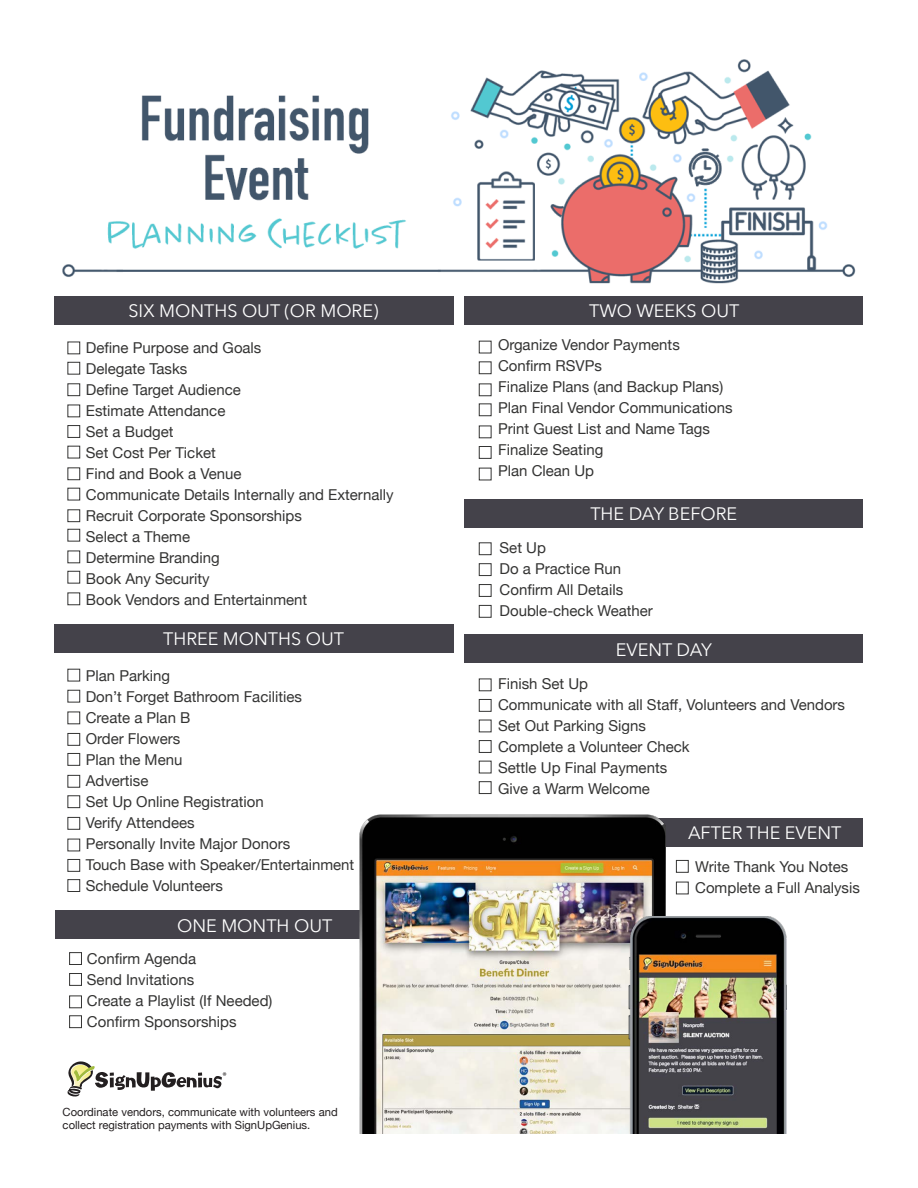
<style>
.page{position:relative;width:918px;height:1188px;background:#fff}
.page>*{position:absolute;margin:0;border:0;box-sizing:border-box;transform-origin:0 0}
.t1{font:18px "Avenir Next";color:#fff}
.t2{font:15px "Helvetica Neue";color:#343433}
.t3{font:11.25px/13.5px "Helvetica Neue";color:#231f20}
</style>
<div class="page">
<svg style="left:67px;top:1061px;width:159px;height:36px"></svg>
<div style="left:55px;top:911px;width:399px;height:28px;background:#44424a"></div>
<div style="left:69px;top:952px;width:13px;height:13px;border:1px solid #343433"></div>
<div style="left:69px;top:973px;width:13px;height:13px;border:1px solid #343433"></div>
<div style="left:69px;top:996px;width:13px;height:12px;border:1px solid #343433"></div>
<div style="left:69px;top:1015px;width:13px;height:13px;border:1px solid #343433"></div>
<div style="left:464px;top:296px;width:399px;height:28px;background:#44424a"></div>
<div style="left:479px;top:341px;width:13px;height:12px;background:#fff;border:1px solid #343433"></div>
<div style="left:479px;top:361px;width:13px;height:13px;background:#fff;border:1px solid #343433"></div>
<div style="left:479px;top:384px;width:13px;height:12px;background:#fff;border:1px solid #343433"></div>
<div style="left:479px;top:403px;width:13px;height:13px;background:#fff;border:1px solid #343433"></div>
<div style="left:479px;top:426px;width:13px;height:12px;background:#fff;border:1px solid #343433"></div>
<div style="left:479px;top:446px;width:13px;height:13px;background:#fff;border:1px solid #343433"></div>
<div style="left:479px;top:468px;width:13px;height:12px;background:#fff;border:1px solid #343433"></div>
<div style="left:464px;top:499px;width:399px;height:29px;background:#44424a"></div>
<div style="left:479px;top:542px;width:13px;height:13px;background:#fff;border:1px solid #343433"></div>
<div style="left:479px;top:563px;width:13px;height:13px;background:#fff;border:1px solid #343433"></div>
<div style="left:479px;top:584px;width:13px;height:13px;background:#fff;border:1px solid #343433"></div>
<div style="left:479px;top:605px;width:13px;height:13px;background:#fff;border:1px solid #343433"></div>
<div style="left:464px;top:635px;width:399px;height:28px;background:#44424a"></div>
<div style="left:464px;top:818px;width:399px;height:28px;background:#44424a"></div>
<div style="left:479px;top:679px;width:13px;height:12px;background:#fff;border:1px solid #343433"></div>
<div style="left:676px;top:860px;width:13px;height:13px;background:#fff;border:1px solid #343433"></div>
<div style="left:479px;top:740px;width:13px;height:13px;background:#fff;border:1px solid #343433"></div>
<div style="left:479px;top:699px;width:13px;height:13px;background:#fff;border:1px solid #343433"></div>
<div style="left:676px;top:882px;width:13px;height:12px;background:#fff;border:1px solid #343433"></div>
<div style="left:479px;top:761px;width:13px;height:12px;background:#fff;border:1px solid #343433"></div>
<div style="left:479px;top:720px;width:13px;height:12px;background:#fff;border:1px solid #343433"></div>
<div style="left:479px;top:781px;width:13px;height:13px;background:#fff;border:1px solid #343433"></div>
<div style="left:54px;top:296px;width:400px;height:29px;background:#44424a"></div>
<div style="left:67px;top:342px;width:13px;height:12px;border:1px solid #343433"></div>
<div style="left:67px;top:362px;width:13px;height:13px;border:1px solid #343433"></div>
<div style="left:67px;top:383px;width:13px;height:13px;border:1px solid #343433"></div>
<div style="left:67px;top:405px;width:13px;height:12px;border:1px solid #343433"></div>
<div style="left:67px;top:425px;width:13px;height:13px;border:1px solid #343433"></div>
<div style="left:67px;top:446px;width:13px;height:12px;border:1px solid #343433"></div>
<div style="left:67px;top:529px;width:13px;height:13px;border:1px solid #343433"></div>
<div style="left:67px;top:467px;width:13px;height:13px;border:1px solid #343433"></div>
<div style="left:67px;top:551px;width:13px;height:12px;border:1px solid #343433"></div>
<div style="left:67px;top:488px;width:13px;height:12px;border:1px solid #343433"></div>
<div style="left:67px;top:571px;width:13px;height:13px;border:1px solid #343433"></div>
<div style="left:67px;top:509px;width:13px;height:13px;border:1px solid #343433"></div>
<div style="left:67px;top:593px;width:13px;height:12px;border:1px solid #343433"></div>
<div style="left:54px;top:624px;width:400px;height:29px;background:#44424a"></div>
<div style="left:67px;top:669px;width:13px;height:12px;border:1px solid #343433"></div>
<div style="left:67px;top:690px;width:13px;height:12px;border:1px solid #343433"></div>
<div style="left:67px;top:712px;width:13px;height:12px;border:1px solid #343433"></div>
<div style="left:67px;top:733px;width:13px;height:13px;border:1px solid #343433"></div>
<div style="left:67px;top:753px;width:13px;height:13px;border:1px solid #343433"></div>
<div style="left:67px;top:775px;width:13px;height:13px;border:1px solid #343433"></div>
<div style="left:67px;top:839px;width:13px;height:12px;border:1px solid #343433"></div>
<div style="left:67px;top:795px;width:13px;height:13px;border:1px solid #343433"></div>
<div style="left:67px;top:859px;width:13px;height:13px;border:1px solid #343433"></div>
<div style="left:67px;top:817px;width:13px;height:13px;border:1px solid #343433"></div>
<div style="left:67px;top:879px;width:13px;height:13px;border:1px solid #343433"></div>
<img style="left:360px;top:815px;width:306px;height:319px">
<img style="left:629px;top:917px;width:157px;height:217px">
<img style="left:62px;top:59px;width:794px;height:225px">
<p class="t1" style="left:128px;top:295px;width:252px">SIX MONTHS OUT (OR MORE)</p>
<p class="t2" style="left:86px;top:337px;width:177px">Define Purpose and Goals</p>
<p class="t2" style="left:86px;top:358px;width:103px">Delegate Tasks</p>
<p class="t2" style="left:86px;top:379px;width:156px">Define Target Audience</p>
<p class="t2" style="left:86px;top:400px;width:141px">Estimate Attendance</p>
<p class="t2" style="left:86px;top:421px;width:89px">Set a Budget</p>
<p class="t2" style="left:86px;top:442px;width:132px">Set Cost Per Ticket</p>
<p class="t2" style="left:86px;top:463px;width:157px">Find and Book a Venue</p>
<p class="t2" style="left:86px;top:484px;width:309px">Communicate Details Internally and Externally</p>
<p class="t2" style="left:86px;top:505px;width:218px">Recruit Corporate Sponsorships</p>
<p class="t2" style="left:86px;top:526px;width:106px">Select a Theme</p>
<p class="t2" style="left:86px;top:547px;width:135px">Determine Branding</p>
<p class="t2" style="left:86px;top:568px;width:125px">Book Any Security</p>
<p class="t2" style="left:86px;top:589px;width:223px">Book Vendors and Entertainment</p>
<p class="t1" style="left:163px;top:623px;width:182px">THREE MONTHS OUT</p>
<p class="t2" style="left:86px;top:665px;width:86px">Plan Parking</p>
<p class="t2" style="left:86px;top:686px;width:218px">Don’t Forget Bathroom Facilities</p>
<p class="t2" style="left:86px;top:707px;width:106px">Create a Plan B</p>
<p class="t2" style="left:86px;top:728px;width:96px">Order Flowers</p>
<p class="t2" style="left:86px;top:749px;width:98px">Plan the Menu</p>
<p class="t2" style="left:86px;top:770px;width:64px">Advertise</p>
<p class="t2" style="left:86px;top:791px;width:180px">Set Up Online Registration</p>
<p class="t2" style="left:86px;top:812px;width:110px">Verify Attendees</p>
<p class="t2" style="left:86px;top:833px;width:206px">Personally Invite Major Donors</p>
<p class="t2" style="left:86px;top:854px;width:270px">Touch Base with Speaker/Entertainment</p>
<p class="t2" style="left:86px;top:875px;width:139px">Schedule Volunteers</p>
<p class="t1" style="left:177px;top:910px;width:157px">ONE MONTH OUT</p>
<p class="t2" style="left:87px;top:948px;width:111px">Confirm Agenda</p>
<p class="t2" style="left:87px;top:969px;width:109px">Send Invitations</p>
<p class="t2" style="left:87px;top:990px;width:187px">Create a Playlist (If Needed)</p>
<p class="t2" style="left:87px;top:1011px;width:151px">Confirm Sponsorships</p>
<p class="t3" style="left:63px;top:1106px;width:277px">Coordinate vendors, communicate with volunteers and collect registration payments with SignUpGenius.</p>
<p class="t1" style="left:589px;top:295px;width:152px">TWO WEEKS OUT</p>
<p class="t2" style="left:498px;top:334px;width:183px">Organize Vendor Payments</p>
<p class="t2" style="left:498px;top:355px;width:105px">Confirm RSVPs</p>
<p class="t2" style="left:498px;top:376px;width:227px">Finalize Plans (and Backup Plans)</p>
<p class="t2" style="left:498px;top:397px;width:236px">Plan Final Vendor Communications</p>
<p class="t2" style="left:498px;top:418px;width:213px">Print Guest List and Name Tags</p>
<p class="t2" style="left:498px;top:439px;width:107px">Finalize Seating</p>
<p class="t2" style="left:498px;top:460px;width:98px">Plan Clean Up</p>
<p class="t1" style="left:590px;top:499px;width:148px">THE DAY BEFORE</p>
<p class="t2" style="left:500px;top:537px;width:48px">Set Up</p>
<p class="t2" style="left:500px;top:558px;width:123px">Do a Practice Run</p>
<p class="t2" style="left:500px;top:579px;width:125px">Confirm All Details</p>
<p class="t2" style="left:500px;top:600px;width:155px">Double-check Weather</p>
<p class="t1" style="left:616px;top:634px;width:98px">EVENT DAY</p>
<p class="t2" style="left:498px;top:673px;width:92px">Finish Set Up</p>
<p class="t2" style="left:498px;top:694px;width:349px">Communicate with all Staff, Volunteers and Vendors</p>
<p class="t2" style="left:498px;top:715px;width:149px">Set Out Parking Signs</p>
<p class="t2" style="left:498px;top:736px;width:193px">Complete a Volunteer Check</p>
<p class="t2" style="left:498px;top:757px;width:171px">Settle Up Final Payments</p>
<p class="t2" style="left:498px;top:778px;width:153px">Give a Warm Welcome</p>
<p class="t1" style="left:688px;top:817px;width:155px">AFTER THE EVENT</p>
<p class="t2" style="left:695px;top:856px;width:155px">Write Thank You Notes</p>
<p class="t2" style="left:695px;top:877px;width:166px">Complete a Full Analysis</p>
</div>
